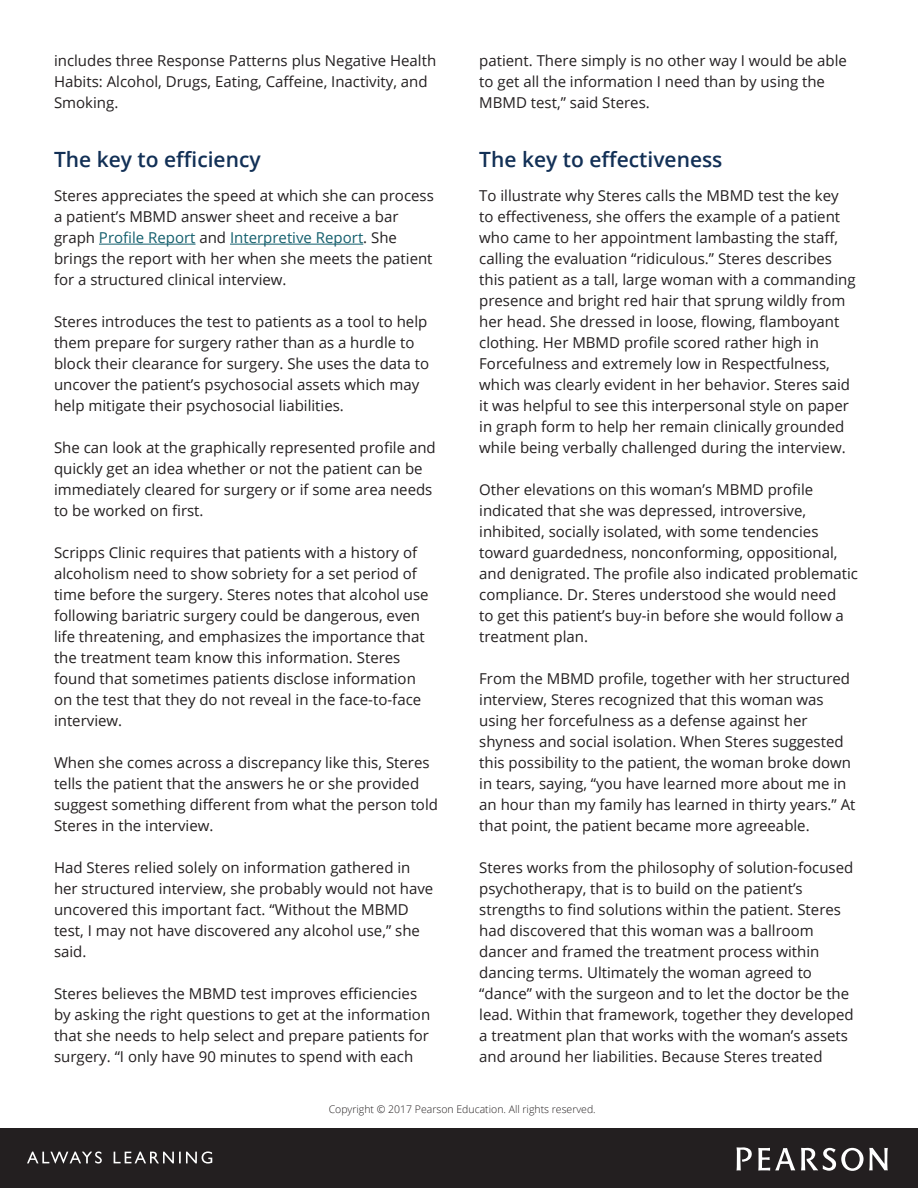
<style>
.page{position:relative;width:918px;height:1188px;background:#fff}
.page>*{position:absolute;margin:0;border:0;box-sizing:border-box;transform-origin:0 0}
.Sub_Headline{font:600 21px "Open Sans";color:#123056}
.Body_Text{font:15px/21px "Open Sans";color:#231f20}
.t1{font:300 10.5px "Open Sans";color:#231f20}
.s1{color:#145f6d}
</style>
<div class="page">
<div style="left:0;top:1128px;width:918px;height:60px;background:#231f20"></div>
<svg style="left:801px;top:1148px;width:87px;height:23px"></svg>
<svg style="left:758px;top:1148px;width:37px;height:23px"></svg>
<svg style="left:737px;top:1147px;width:15px;height:24px"></svg>
<svg style="left:27px;top:1151px;width:185px;height:13px"></svg>
<hr style="left:99px;top:244px;width:97px;height:1px;background:#145f6d">
<hr style="left:230px;top:244px;width:133px;height:1px;background:#145f6d">
<p class="Body_Text" style="left:54px;top:50px;width:384px">includes three Response Patterns plus Negative Health<br>Habits: Alcohol, Drugs, Eating, Caffeine, Inactivity, and<br>Smoking.</p>
<p class="Sub_Headline" style="left:54px;top:144px;width:208px">The key to efficiency</p>
<p class="Body_Text" style="left:54px;top:185px;width:381px">Steres appreciates the speed at which she can process a patient’s MBMD answer sheet and receive a bar graph <span class="s1">Profile Report</span> and <span class="s1">Interpretive Report</span>. She brings the report with her when she meets the patient for a structured clinical interview.</p>
<p class="Body_Text" style="left:54px;top:311px;width:377px">Steres introduces the test to patients as a tool to help them prepare for surgery rather than as a hurdle to block their clearance for surgery. She uses the data to uncover the patient’s psychosocial assets which may help mitigate their psychosocial liabilities.</p>
<p class="Body_Text" style="left:54px;top:437px;width:383px">She can look at the graphically represented profile and quickly get an idea whether or not the patient can be immediately cleared for surgery or if some area needs to be worked on first.</p>
<p class="Body_Text" style="left:54px;top:542px;width:376px">Scripps Clinic requires that patients with a history of alcoholism need to show sobriety for a set period of time before the surgery. Steres notes that alcohol use following bariatric surgery could be dangerous, even life threatening, and emphasizes the importance that the treatment team know this information. Steres found that sometimes patients disclose information on the test that they do not reveal in the face-to-face interview.</p>
<p class="Body_Text" style="left:54px;top:752px;width:386px">When she comes across a discrepancy like this, Steres tells the patient that the answers he or she provided suggest something different from what the person told Steres in the interview.</p>
<p class="Body_Text" style="left:54px;top:857px;width:381px">Had Steres relied solely on information gathered in her structured interview, she probably would not have uncovered this important fact. “Without the MBMD test, I may not have discovered any alcohol use,” she said.</p>
<p class="Body_Text" style="left:54px;top:983px;width:378px">Steres believes the MBMD test improves efficiencies by asking the right questions to get at the information that she needs to help select and prepare patients for surgery. “I only have 90 minutes to spend with each</p>
<p class="Body_Text" style="left:479px;top:50px;width:369px">patient. There simply is no other way I would be able to get all the information I need than by using the<br>MBMD test,” said Steres.</p>
<p class="Sub_Headline" style="left:479px;top:144px;width:245px">The key to effectiveness</p>
<p class="Body_Text" style="left:479px;top:185px;width:378px">To illustrate why Steres calls the MBMD test the key to effectiveness, she offers the example of a patient who came to her appointment lambasting the staff, calling the evaluation “ridiculous.” Steres describes this patient as a tall, large woman with a commanding presence and bright red hair that sprung wildly from her head. She dressed in loose, flowing, flamboyant clothing. Her MBMD profile scored rather high in Forcefulness and extremely low in Respectfulness, which was clearly evident in her behavior. Steres said it was helpful to see this interpersonal style on paper in graph form to help her remain clinically grounded while being verbally challenged during the interview.</p>
<p class="Body_Text" style="left:479px;top:479px;width:380px">Other elevations on this woman’s MBMD profile indicated that she was depressed, introversive, inhibited, socially isolated, with some tendencies toward guardedness, nonconforming, oppositional, and denigrated. The profile also indicated problematic compliance. Dr. Steres understood she would need<br>to get this patient’s buy-in before she would follow a treatment plan.</p>
<p class="Body_Text" style="left:479px;top:668px;width:378px">From the MBMD profile, together with her structured interview, Steres recognized that this woman was using her forcefulness as a defense against her shyness and social isolation. When Steres suggested this possibility to the patient, the woman broke down in tears, saying, “you have learned more about me in an hour than my family has learned in thirty years.” At that point, the patient became more agreeable.</p>
<p class="Body_Text" style="left:479px;top:857px;width:376px">Steres works from the philosophy of solution-focused psychotherapy, that is to build on the patient’s strengths to find solutions within the patient. Steres had discovered that this woman was a ballroom dancer and framed the treatment process within dancing terms. Ultimately the woman agreed to “dance” with the surgeon and to let the doctor be the lead. Within that framework, together they developed a treatment plan that works with the woman’s assets and around her liabilities. Because Steres treated</p>
<p class="t1" style="left:329px;top:1102px;width:269px">Copyright © 2017 Pearson Education. All rights reserved.</p>
</div>
